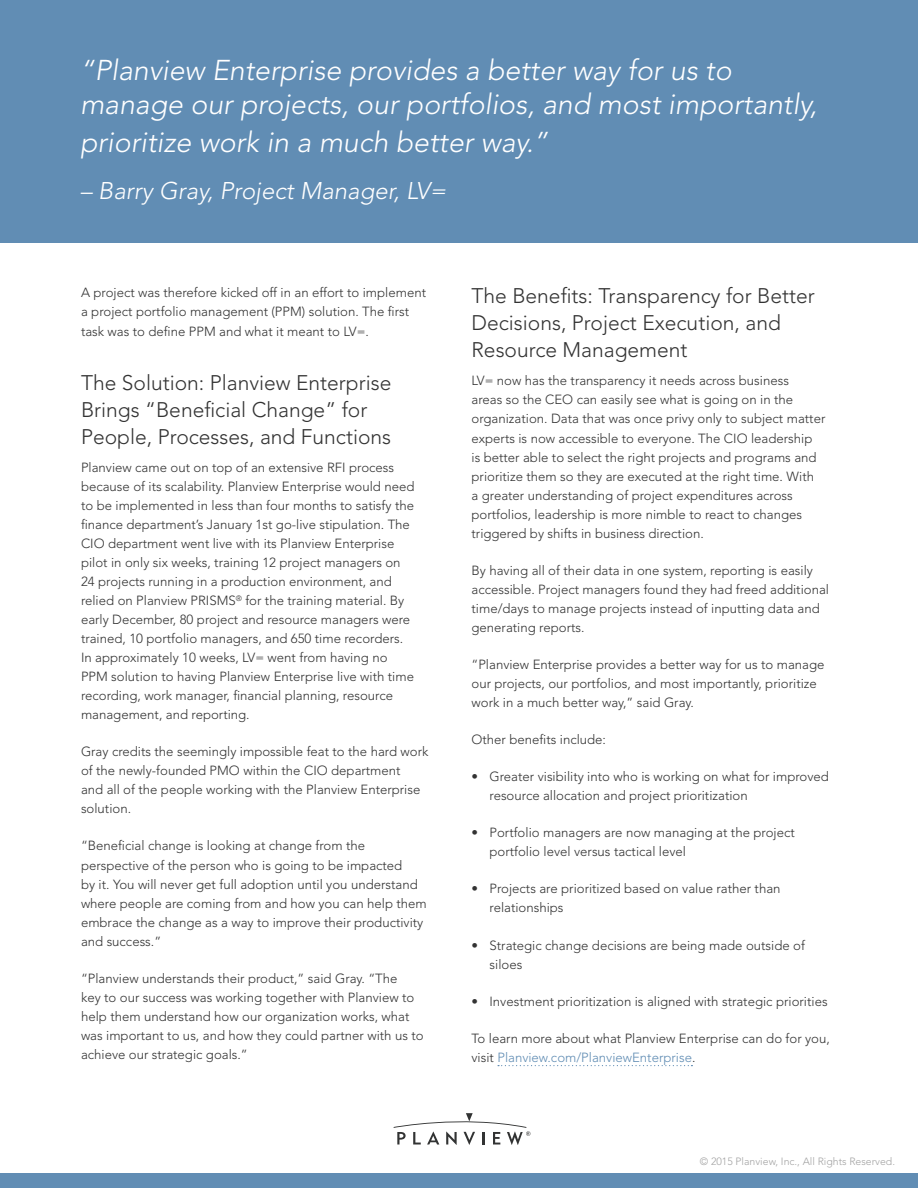
<style>
.page{position:relative;width:918px;height:1188px;background:#fff}
.page>*{position:absolute;margin:0;border:0;box-sizing:border-box;transform-origin:0 0}
.Quote_A{font:italic 300 28.5px/34.2px "Avenir LT Std";color:#fff}
.Quotee{font:italic 300 24px "Avenir LT Std";color:#fff}
.Section_Header{font:300 21px/27px "Avenir LT Std";color:#333}
.Basic_Content{font:300 13.2px/19px "Avenir LT Std";color:#333}
.t1{font:300 10.5px "Avenir LT Std";color:#a3a3a3}
.s1{color:#618db4}
</style>
<div class="page">
<svg style="left:394px;top:1113px;width:136px;height:32px"></svg>
<div style="left:0;top:0;width:918px;height:243px;background:#618db4"></div>
<div style="left:0;top:1173px;width:918px;height:15px;background:#618db4"></div>
<svg style="left:498px;top:1065px;width:194px;height:1px"></svg>
<p class="Quote_A" style="left:80px;top:54px;width:739px">“Planview Enterprise provides a better way for us to manage our projects, our portfolios, and most importantly,</p>
<p class="Quote_A" style="left:80px;top:126px;width:470px">prioritize work in a much better way.”</p>
<p class="Quotee" style="left:80px;top:176px;width:367px">– Barry Gray, Project Manager, LV=</p>
<p class="Basic_Content" style="left:81px;top:283px;width:347px">A project was therefore kicked off in an effort to implement a project portfolio management (PPM) solution. The first task was to define PPM and what it meant to LV=.</p>
<p class="Section_Header" style="left:81px;top:369px;width:312px">The Solution: Planview Enterprise<br>Brings “Beneficial Change” for<br>People, Processes, and Functions</p>
<p class="Basic_Content" style="left:81px;top:458px;width:335px">Planview came out on top of an extensive RFI process because of its scalability. Planview Enterprise would need to be implemented in less than four months to satisfy the finance department’s January 1st go-live stipulation. The CIO department went live with its Planview Enterprise pilot in only six weeks, training 12 project managers on 24 projects running in a production environment, and relied on Planview PRISMS<sup>®</sup> for the training material. By early December, 80 project and resource managers were trained, 10 portfolio managers, and 650 time recorders.<br>In approximately 10 weeks, LV= went from having no PPM solution to having Planview Enterprise live with time recording, work manager, financial planning, resource management, and reporting.</p>
<p class="Basic_Content" style="left:81px;top:742px;width:349px">Gray credits the seemingly impossible feat to the hard work of the newly-founded PMO within the CIO department<br>and all of the people working with the Planview Enterprise solution.</p>
<p class="Basic_Content" style="left:81px;top:836px;width:347px">“Beneficial change is looking at change from the perspective of the person who is going to be impacted<br>by it. You will never get full adoption until you understand where people are coming from and how you can help them embrace the change as a way to improve their productivity and success.”</p>
<p class="Basic_Content" style="left:81px;top:969px;width:344px">“Planview understands their product,” said Gray. “The<br>key to our success was working together with Planview to help them understand how our organization works, what was important to us, and how they could partner with us to achieve our strategic goals.”</p>
<p class="Section_Header" style="left:472px;top:283px;width:345px">The Benefits: Transparency for Better<br>Decisions, Project Execution, and<br>Resource Management</p>
<p class="Basic_Content" style="left:472px;top:371px;width:355px">LV= now has the transparency it needs across business<br>areas so the CEO can easily see what is going on in the organization. Data that was once privy only to subject matter experts is now accessible to everyone. The CIO leadership<br>is better able to select the right projects and programs and prioritize them so they are executed at the right time. With<br>a greater understanding of project expenditures across portfolios, leadership is more nimble to react to changes triggered by shifts in business direction.</p>
<p class="Basic_Content" style="left:472px;top:561px;width:359px">By having all of their data in one system, reporting is easily accessible. Project managers found they had freed additional time/days to manage projects instead of inputting data and generating reports.</p>
<p class="Basic_Content" style="left:472px;top:655px;width:354px">“Planview Enterprise provides a better way for us to manage our projects, our portfolios, and most importantly, prioritize work in a much better way,” said Gray.</p>
<p class="Basic_Content" style="left:472px;top:730px;width:136px">Other benefits include:</p>
<p class="Basic_Content" style="left:490px;top:767px;width:341px;text-indent:-18px">• Greater visibility into who is working on what for improved resource allocation and project prioritization</p>
<p class="Basic_Content" style="left:490px;top:823px;width:307px;text-indent:-18px">• Portfolio managers are now managing at the project portfolio level versus tactical level</p>
<p class="Basic_Content" style="left:490px;top:879px;width:293px;text-indent:-18px">• Projects are prioritized based on value rather than relationships</p>
<p class="Basic_Content" style="left:490px;top:935px;width:317px;text-indent:-18px">• Strategic change decisions are being made outside of siloes</p>
<p class="Basic_Content" style="left:472px;top:992px;width:358px">• Investment prioritization is aligned with strategic priorities</p>
<p class="Basic_Content" style="left:472px;top:1029px;width:360px">To learn more about what Planview Enterprise can do for you, visit <span class="s1">Planview.com/PlanviewEnterprise</span>.</p>
<p class="t1" style="left:700px;top:1155px;width:197px">© 2015 Planview, Inc., All Rights Reserved.</p>
</div>
